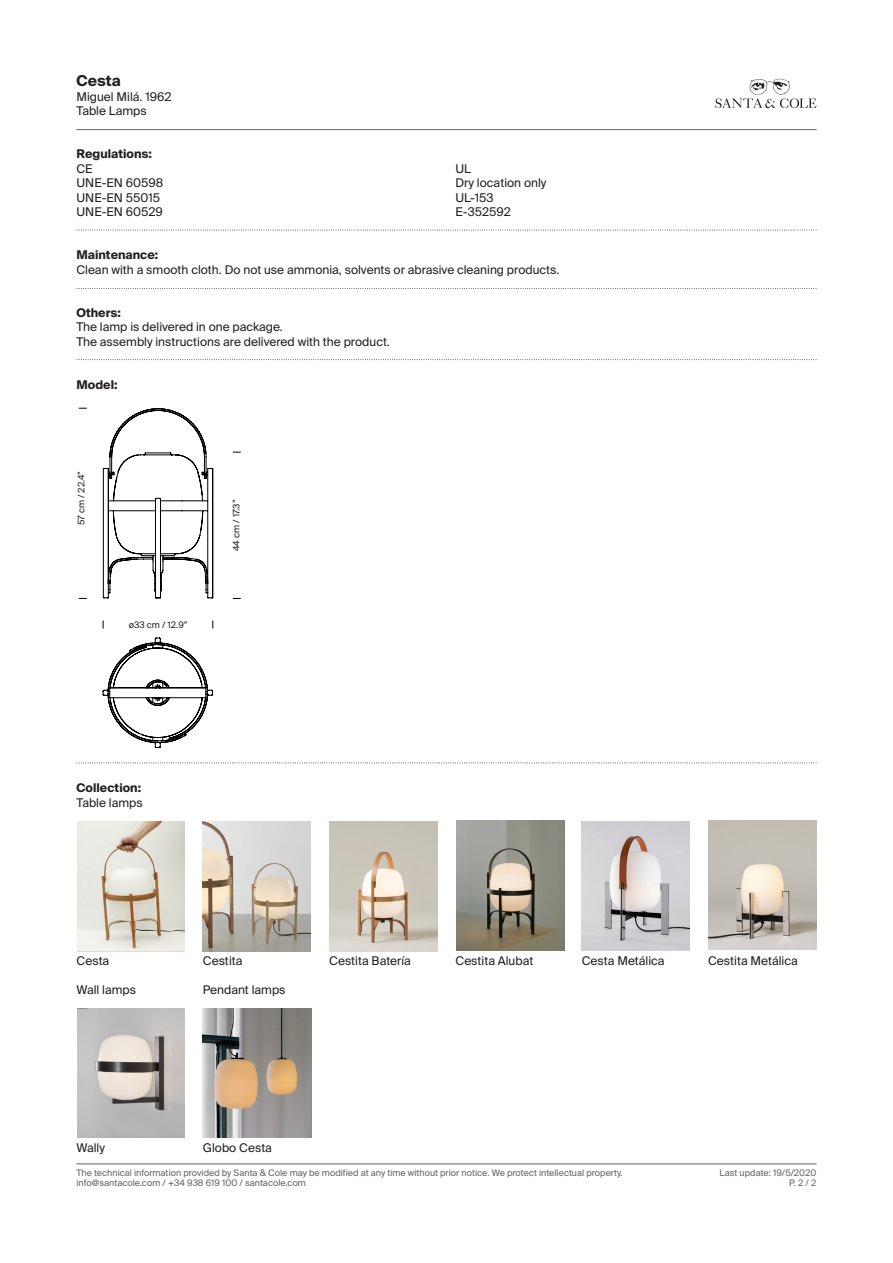
<style>
.page{position:relative;width:893px;height:1263px;background:#fff}
.page>*{position:absolute;margin:0;border:0;box-sizing:border-box;transform-origin:0 0}
.t1{font:700 15px "Suisse Intl";color:#231f20}
.t2{font:12px/14.4px "Suisse Intl";color:#231f20}
.t3{font:700 12px "Suisse Intl";color:#231f20}
.t4{font:9px "Suisse Intl";color:#636366}
.COTA{font:9px "Suisse Intl";color:#231f20}
.s1{font-weight:700}
</style>
<div class="page">
<svg style="left:715px;top:79px;width:101px;height:29px"></svg>
<hr style="left:77px;top:129px;width:739px;height:1px;background:#636366">
<hr style="left:77px;top:1163px;width:739px;height:1px;background:#636366">
<svg style="left:77px;top:359px;width:740px;height:1px"></svg>
<svg style="left:77px;top:288px;width:740px;height:1px"></svg>
<svg style="left:77px;top:762px;width:740px;height:1px"></svg>
<img style="left:77px;top:821px;width:108px;height:130px">
<img style="left:203px;top:822px;width:108px;height:129px">
<img style="left:582px;top:821px;width:107px;height:130px">
<img style="left:77px;top:1008px;width:108px;height:129px">
<img style="left:203px;top:1008px;width:108px;height:130px">
<img style="left:330px;top:822px;width:107px;height:129px">
<svg style="left:77px;top:230px;width:740px;height:1px"></svg>
<svg style="left:103px;top:408px;width:111px;height:340px"></svg>
<img style="left:709px;top:820px;width:107px;height:130px">
<img style="left:457px;top:821px;width:107px;height:129px">
<p class="t1" style="left:77px;top:72px;width:46px">Cesta</p>
<p class="t2" style="left:77px;top:89px;width:97px">Miguel Milá. 1962<br>Table Lamps</p>
<p class="t2" style="left:77px;top:147px;width:88px"><span class="s1">Regulations:<br></span>CE<br>UNE-EN 60598</p>
<p class="t2" style="left:77px;top:190px;width:85px">UNE-EN 55015</p>
<p class="t2" style="left:77px;top:205px;width:88px">UNE-EN 60529</p>
<p class="t2" style="left:455px;top:161px;width:17px">UL</p>
<p class="t2" style="left:455px;top:176px;width:92px">Dry location only</p>
<p class="t2" style="left:455px;top:190px;width:40px">UL-153</p>
<p class="t2" style="left:455px;top:205px;width:57px">E-352592</p>
<p class="t2" style="left:77px;top:248px;width:484px"><span class="s1">Maintenance:<br></span>Clean with a smooth cloth. Do not use ammonia, solvents or abrasive cleaning products.</p>
<p class="t2" style="left:77px;top:305px;width:208px"><span class="s1">Others:<br></span>The lamp is delivered in one package.</p>
<p class="t2" style="left:77px;top:334px;width:315px">The assembly instructions are delivered with the product.</p>
<p class="t3" style="left:77px;top:378px;width:42px">Model:</p>
<p class="COTA" style="left:76px;top:525px;width:56px;rotate:-90deg">57 cm / 22.4”</p>
<p class="COTA" style="left:129px;top:620px;width:60px">ø33 cm / 12.9”</p>
<p class="COTA" style="left:231px;top:551px;width:53px;rotate:-90deg">44 cm / 17.3”</p>
<p class="t3" style="left:77px;top:781px;width:66px">Collection:</p>
<p class="t2" style="left:77px;top:795px;width:68px">Table lamps</p>
<p class="t2" style="left:77px;top:953px;width:34px">Cesta</p>
<p class="t2" style="left:203px;top:953px;width:41px">Cestita</p>
<p class="t2" style="left:582px;top:953px;width:84px">Cesta Metálica</p>
<p class="t2" style="left:708px;top:953px;width:91px">Cestita Metálica</p>
<p class="t2" style="left:329px;top:953px;width:83px">Cestita Batería</p>
<p class="t2" style="left:455px;top:953px;width:79px">Cestita Alubat</p>
<p class="t2" style="left:77px;top:982px;width:61px">Wall lamps</p>
<p class="t2" style="left:203px;top:982px;width:84px">Pendant lamps</p>
<p class="t2" style="left:77px;top:1141px;width:30px">Wally</p>
<p class="t2" style="left:203px;top:1141px;width:71px">Globo Cesta</p>
<p class="t4" style="left:77px;top:1167px;width:547px">The technical information provided by Santa &amp; Cole may be modified at any time without prior notice. We protect intellectual property.</p>
<p class="t4" style="left:720px;top:1167px;width:98px">Last update: 19/5/2020</p>
<p class="t4" style="left:77px;top:1178px;width:231px">info@santacole.com / +34 938 619 100 / santacole.com</p>
<p class="t4" style="left:789px;top:1178px;width:29px">P. 2 / 2</p>
</div>
